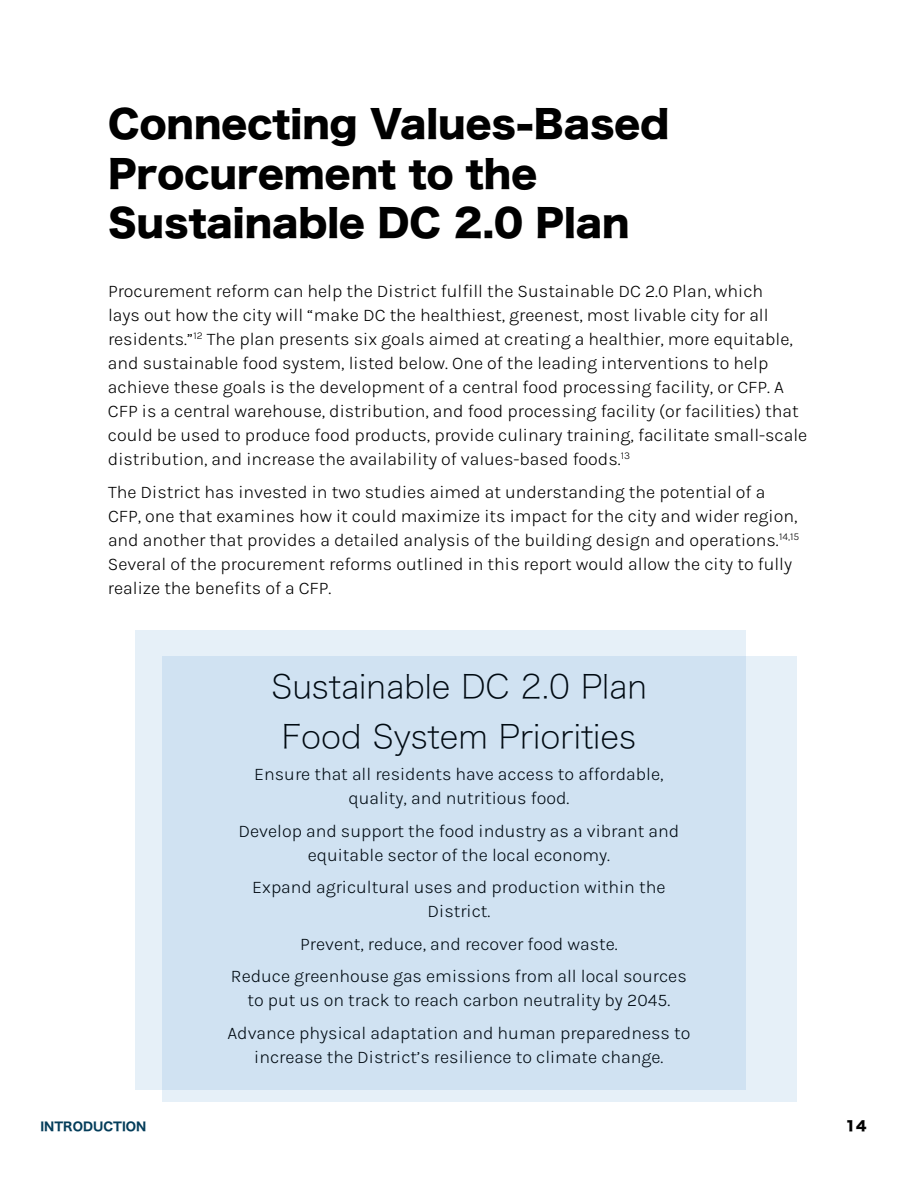
<style>
.page{position:relative;width:918px;height:1188px;background:#fff}
.page>*{position:absolute;margin:0;border:0;box-sizing:border-box;transform-origin:0 0}
.t1{font:37.5px/49.5px "Hiragino Sans W8";color:#000}
.t2{font:33px/49.5px "Hiragino Sans W1";color:#000;text-align:center}
.t3{font:18px/24px "Karla";color:#000;text-align:center}
.t4{font:13.5px "Hiragino Sans W8";color:#000}
.t5{font:12px "Hiragino Sans W7";color:#043d5a}
</style>
<div class="page">
<div style="left:135px;top:630px;width:610px;height:459px;background:#e6f0f8"></div>
<svg style="left:162px;top:656px;width:634px;height:446px;background:#d2e3f2"></svg>
<h1 class="t1" style="left:108px;top:100px;width:563px">Connecting Values-Based<br>Procurement to the<br>Sustainable DC 2.0 Plan</h1>
<p class="t3" style="left:108px;top:278px;width:701px;text-align:left">Procurement reform can help the District fulfill the Sustainable DC 2.0 Plan, which<br>lays out how the city will “make DC the healthiest, greenest, most livable city for all residents.”<sup>12</sup> The plan presents six goals aimed at creating a healthier, more equitable, and sustainable food system, listed below. One of the leading interventions to help achieve these goals is the development of a central food processing facility, or CFP. A CFP is a central warehouse, distribution, and food processing facility (or facilities) that could be used to produce food products, provide culinary training, facilitate small-scale distribution, and increase the availability of values-based foods.<sup>13</sup></p>
<p class="t3" style="left:108px;top:479px;width:693px;text-align:left">The District has invested in two studies aimed at understanding the potential of a CFP, one that examines how it could maximize its impact for the city and wider region, and another that provides a detailed analysis of the building design and operations.<sup>14,15<br></sup>Several of the procurement reforms outlined in this report would allow the city to fully realize the benefits of a CFP.</p>
<h2 class="t2" style="left:271px;top:659px;width:377px">Sustainable DC 2.0 Plan<br>Food System Priorities</h2>
<p class="t3" style="left:254px;top:761px;width:411px">Ensure that all residents have access to affordable, quality, and nutritious food.</p>
<p class="t3" style="left:239px;top:818px;width:442px">Develop and support the food industry as a vibrant and equitable sector of the local economy.</p>
<p class="t3" style="left:252px;top:875px;width:415px">Expand agricultural uses and production within the<br>District.</p>
<p class="t3" style="left:231px;top:927px;width:457px;line-height:32.7px">Prevent, reduce, and recover food waste.<br>Reduce greenhouse gas emissions from all local sources</p>
<p class="t3" style="left:227px;top:983px;width:465px;line-height:32.7px">to put us on track to reach carbon neutrality by 2045.<br>Advance physical adaptation and human preparedness to</p>
<p class="t3" style="left:254px;top:1044px;width:411px">increase the District’s resilience to climate change.</p>
<p class="t5" style="left:40px;top:1117px;width:107px">INTRODUCTION</p>
<p class="t4" style="left:846px;top:1118px;width:22px">14</p>
</div>
